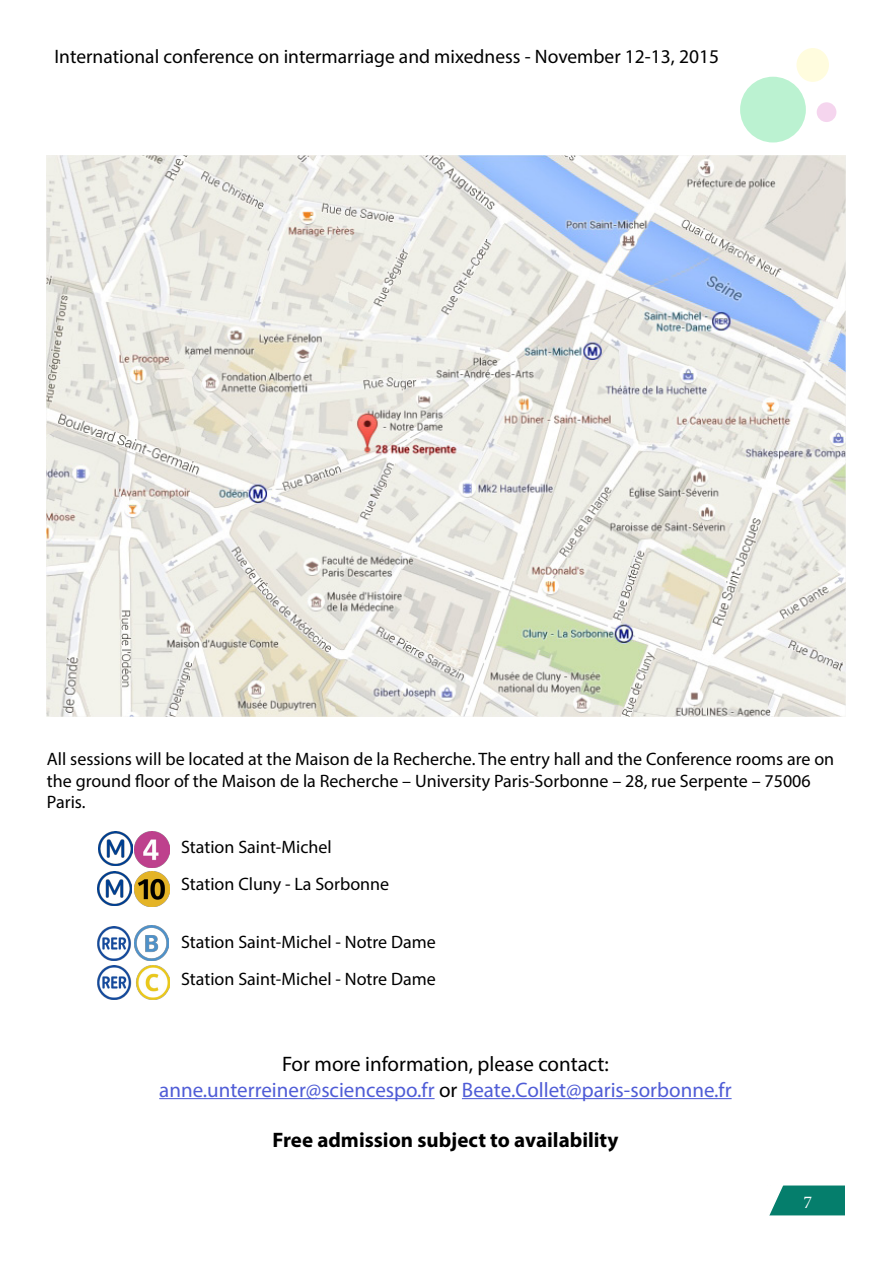
<style>
.page{position:relative;width:893px;height:1263px;background:#fff}
.page>*{position:absolute;margin:0;border:0;box-sizing:border-box;transform-origin:0 0}
.t1{font:21px/25.2px "Myriad Pro";color:#4f5cd6;text-align:center}
.t2{font:700 21px "Myriad Pro";color:#000}
.t3{font:19.5px "Myriad Pro";color:#000}
.t4{font:18px/21.6px "Myriad Pro";color:#000}
.t5{font:18px "Minion Pro";color:#fff}
.s1{color:#000}
</style>
<div class="page">
<div style="left:768px;top:1185px;width:77px;height:30px;background:#057e6c;border:2px solid #057e6c"></div>
<svg style="left:768px;top:1185px;width:18px;height:31px"></svg>
<div style="left:740px;top:77px;width:66px;height:65px;background:#bbf2d1;border-radius:50%"></div>
<div style="left:796px;top:48px;width:33px;height:34px;background:#fffcde;border-radius:50%"></div>
<div style="left:817px;top:102px;width:19px;height:20px;background:#f5d5ee;border-radius:50%"></div>
<hr style="left:159px;top:1098px;width:276px;height:1px;background:#4f5cd6">
<hr style="left:462px;top:1098px;width:270px;height:1px;background:#4f5cd6">
<img style="left:98px;top:831px;width:72px;height:36px">
<img style="left:97px;top:965px;width:72px;height:34px">
<img style="left:97px;top:926px;width:72px;height:35px">
<img style="left:97px;top:871px;width:34px;height:34px">
<img style="left:134px;top:871px;width:36px;height:36px">
<img style="left:47px;top:156px;width:799px;height:561px">
<p class="t3" style="left:54px;top:44px;width:666px">International conference on intermarriage and mixedness - November 12-13, 2015</p>
<p class="t4" style="left:47px;top:748px;width:789px">All sessions will be located at the Maison de la Recherche. The entry hall and the Conference rooms are on the ground floor of the Maison de la Recherche – University Paris-Sorbonne – 28, rue Serpente – 75006<br>Paris.</p>
<p class="t4" style="left:181px;top:836px;width:152px">Station Saint-Michel</p>
<p class="t4" style="left:181px;top:873px;width:210px">Station Cluny - La Sorbonne</p>
<p class="t4" style="left:181px;top:930px;width:256px">Station Saint-Michel - Notre Dame</p>
<p class="t4" style="left:181px;top:967px;width:256px">Station Saint-Michel - Notre Dame</p>
<p class="t1" style="left:159px;top:1051px;width:574px"><span class="s1">For more information, please contact: </span>anne.unterreiner@sciencespo.fr <span class="s1">or</span> Beate.Collet@paris-sorbonne.fr</p>
<p class="t2" style="left:272px;top:1126px;width:347px">Free admission subject to availability</p>
<p class="t5" style="left:803px;top:1190px;width:10px">7</p>
</div>
